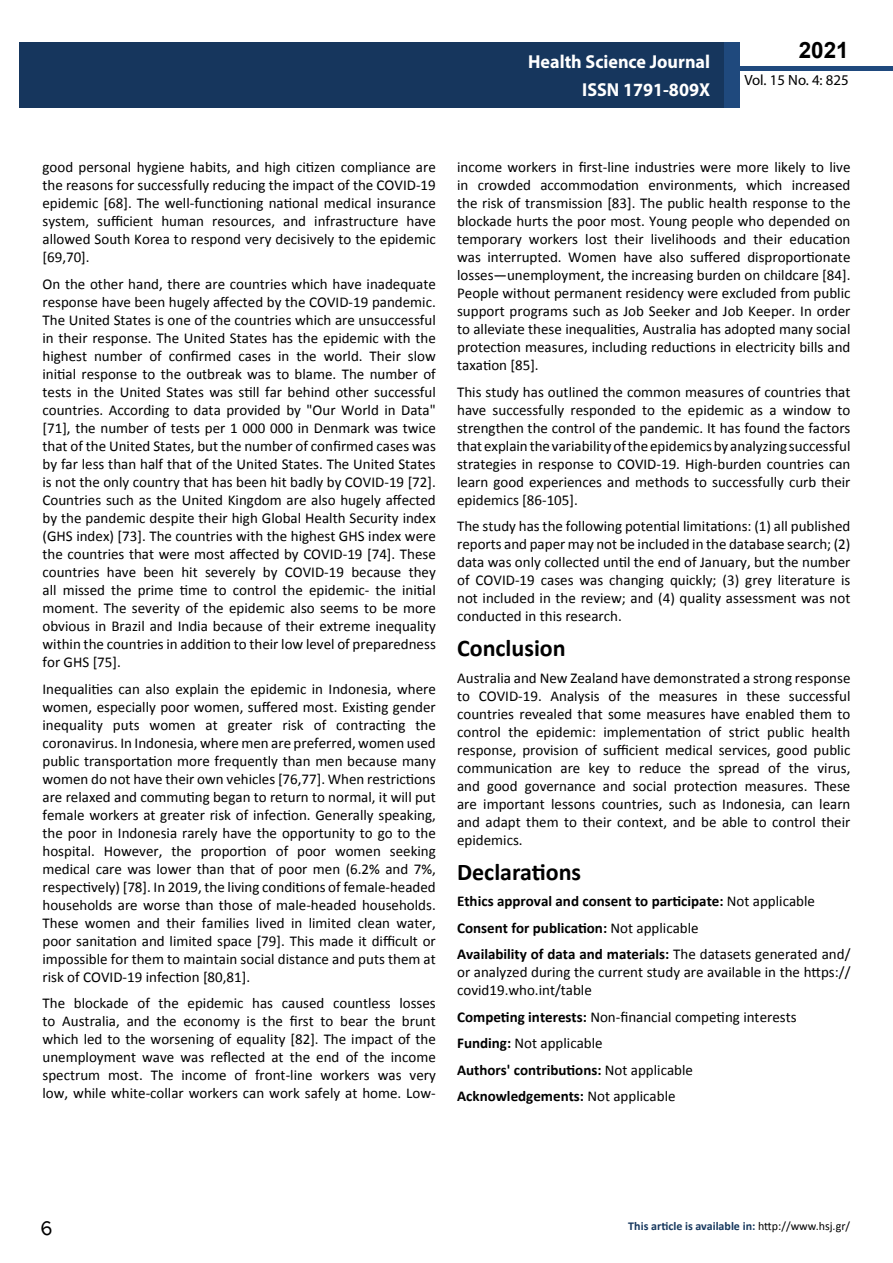
<style>
.page{position:relative;width:893px;height:1263px;background:#fff}
.page>*{position:absolute;margin:0;border:0;box-sizing:border-box;transform-origin:0 0}
.t1{font:25.5px "Tunga";color:#000}
.t2{font:700 24px "Calibri";color:#000}
.t3{font:700 22.5px "Arial";color:#000}
.t4{font:700 18.75px/27.2px "Myriad Pro";color:#fff;text-align:right;scale:.96 1}
.t5{font:15px/18px "Calibri";color:#000;text-align:justify}
.t6{font:700 15px/26.5px "Calibri";color:#000}
.t7{font:14.85px "Myriad Pro";color:#000}
.t8{font:700 12px "Calibri";color:#16375d}
.s1{font-weight:400}
.s2{font-weight:700}
.s3{font-weight:400;color:#000}
</style>
<div class="page">
<div style="left:722px;top:66px;width:171px;height:5px;background:#1f497d"></div>
<div style="left:19px;top:42px;width:706px;height:66px;background:#16365d"></div>
<div style="left:725px;top:42px;width:15px;height:66px;background:#1f497d"></div>
<p class="t4" style="left:528px;top:48px;width:191px">Health Science Journal<br>ISSN 1791-809X</p>
<h3 class="t3" style="left:799px;top:35px;width:52px">2021</h3>
<p class="t7" style="left:744px;top:71px;width:106px">Vol. 15 No. 4: 825</p>
<p class="t5" style="left:43px;top:158px;width:395px">good personal hygiene habits, and high citizen compliance are the reasons for successfully reducing the impact of the COVID-19 epidemic [68]. The well-functioning national medical insurance system, sufficient human resources, and infrastructure have allowed South Korea to respond very decisively to the epidemic [69,70].</p>
<p class="t5" style="left:43px;top:275px;width:395px">On the other hand, there are countries which have inadequate response have been hugely affected by the COVID-19 pandemic.<br>The United States is one of the countries which are unsuccessful in their response. The United States has the epidemic with the highest number of confirmed cases in the world. Their slow initial response to the outbreak was to blame. The number of tests in the United States was still far behind other successful countries. According to data provided by "Our World in Data" [71], the number of tests per 1 000 000 in Denmark was twice that of the United States, but the number of confirmed cases was by far less than half that of the United States. The United States is not the only country that has been hit badly by COVID-19 [72].<br>Countries such as the United Kingdom are also hugely affected by the pandemic despite their high Global Health Security index (GHS index) [73]. The countries with the highest GHS index were the countries that were most affected by COVID-19 [74]. These countries have been hit severely by COVID-19 because they all missed the prime time to control the epidemic- the initial moment. The severity of the epidemic also seems to be more obvious in Brazil and India because of their extreme inequality within the countries in addition to their low level of preparedness for GHS [75].</p>
<p class="t5" style="left:43px;top:679px;width:395px">Inequalities can also explain the epidemic in Indonesia, where women, especially poor women, suffered most. Existing gender inequality puts women at greater risk of contracting the coronavirus. In Indonesia, where men are preferred, women used public transportation more frequently than men because many women do not have their own vehicles [76,77]. When restrictions are relaxed and commuting began to return to normal, it will put female workers at greater risk of infection. Generally speaking, the poor in Indonesia rarely have the opportunity to go to the hospital. However, the proportion of poor women seeking medical care was lower than that of poor men (6.2% and 7%, respectively) [78]. In 2019, the living conditions of female-headed households are worse than those of male-headed households.<br>These women and their families lived in limited clean water, poor sanitation and limited space [79]. This made it difficult or impossible for them to maintain social distance and puts them at risk of COVID-19 infection [80,81].</p>
<p class="t5" style="left:43px;top:994px;width:395px">The blockade of the epidemic has caused countless losses to Australia, and the economy is the first to bear the brunt which led to the worsening of equality [82]. The impact of the unemployment wave was reflected at the end of the income spectrum most. The income of front-line workers was very low, while white-collar workers can work safely at home. Low-</p>
<p class="t5" style="left:457px;top:158px;width:395px">income workers in first-line industries were more likely to live in crowded accommodation environments, which increased the risk of transmission [83]. The public health response to the blockade hurts the poor most. Young people who depended on temporary workers lost their livelihoods and their education was interrupted. Women have also suffered disproportionate losses—unemployment, the increasing burden on childcare [84].<br>People without permanent residency were excluded from public support programs such as Job Seeker and Job Keeper. In order to alleviate these inequalities, Australia has adopted many social protection measures, including reductions in electricity bills and taxation [85].</p>
<p class="t5" style="left:457px;top:383px;width:395px">This study has outlined the common measures of countries that have successfully responded to the epidemic as a window to strengthen the control of the pandemic. It has found the factors that explain the variability of the epidemics by analyzing successful strategies in response to COVID-19. High-burden countries can learn good experiences and methods to successfully curb their epidemics [86-105].</p>
<p class="t5" style="left:457px;top:517px;width:395px">The study has the following potential limitations: (1) all published reports and paper may not be included in the database search; (2) data was only collected until the end of January, but the number of COVID-19 cases was changing quickly; (3) grey literature is not included in the review; and (4) quality assessment was not conducted in this research.</p>
<h2 class="t2" style="left:457px;top:633px;width:110px">Conclusion</h2>
<p class="t5" style="left:457px;top:669px;width:395px">Australia and New Zealand have demonstrated a strong response to COVID-19. Analysis of the measures in these successful countries revealed that some measures have enabled them to control the epidemic: implementation of strict public health response, provision of sufficient medical services, good public communication are key to reduce the spread of the virus, and good governance and social protection measures. These are important lessons countries, such as Indonesia, can learn and adapt them to their context, and be able to control their epidemics.</p>
<h2 class="t2" style="left:457px;top:856px;width:126px">Declarations</h2>
<p class="t6" style="left:457px;top:888px;width:395px">Ethics approval and consent to participate: <span class="s1">Not applicable<br></span>Consent for publication: <span class="s1">Not applicable<br></span>Availability of data and materials: <span class="s1">The datasets generated and/</span></p>
<p class="t5" style="left:457px;top:963px;width:395px">or analyzed during the current study are available in the https:// covid19.who.int/table</p>
<p class="t5" style="left:457px;top:1004px;width:341px;line-height:26.5px;text-align:left"><span class="s2">Competing interests:</span> Non-financial competing interests <span class="s2">Funding:</span> Not applicable<br><span class="s2">Authors' contributions:</span> Not applicable <span class="s2">Acknowledgements:</span> Not applicable</p>
<h1 class="t1" style="left:40px;top:1211px;width:14px">6</h1>
<p class="t8" style="left:628px;top:1218px;width:223px">This article is available in: <span class="s3">http://www.hsj.gr/</span></p>
</div>
